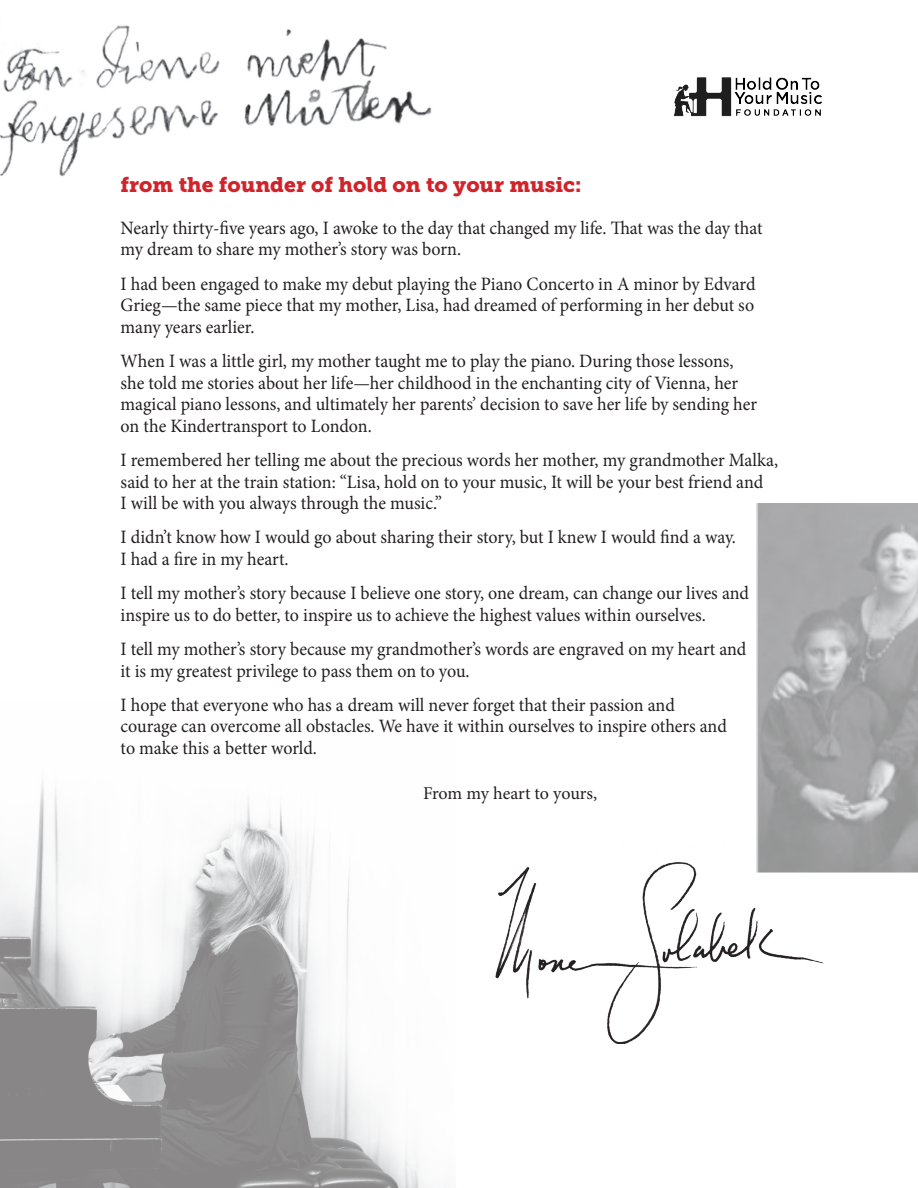
<style>
.page{position:relative;width:918px;height:1188px;background:#fff}
.page>*{position:absolute;margin:0;border:0;box-sizing:border-box;transform-origin:0 0}
.t1{font:21px "Museo Slab 900";color:#d1232a}
.t2{font:18.9px/21.6px "Minion Pro";letter-spacing:-.005em;color:#231f20;scale:.95 1}
.t3{font:18px "Minion Pro";letter-spacing:-.01em;color:#231f20}
</style>
<div class="page">
<img style="left:0;top:25px;width:432px;height:152px">
<img style="left:0;top:782px;width:425px;height:406px">
<img style="left:495px;top:862px;width:329px;height:182px">
<img style="left:675px;top:77px;width:147px;height:40px">
<img style="left:756px;top:504px;width:162px;height:369px">
<p class="t1" style="left:121px;top:173px;width:462px">from the founder of hold on to your music:</p>
<p class="t2" style="left:121px;top:217px;width:677px">Nearly thirty-five years ago, I awoke to the day that changed my life. That was the day that my dream to share my mother’s story was born.</p>
<p class="t2" style="left:121px;top:273px;width:670px;text-align:justify">I had been engaged to make my debut playing the Piano Concerto in A minor by Edvard Grieg—the same piece that my mother, Lisa, had dreamed of performing in her debut so many years earlier.</p>
<p class="t2" style="left:121px;top:350px;width:672px">When I was a little girl, my mother taught me to play the piano. During those lessons, she told me stories about her life—her childhood in the enchanting city of Vienna, her magical piano lessons, and ultimately her parents’ decision to save her life by sending her</p>
<p class="t2" style="left:121px;top:415px;width:266px">on the Kindertransport to London.</p>
<p class="t2" style="left:121px;top:449px;width:694px">I remembered her telling me about the precious words her mother, my grandmother Malka, said to her at the train station: “Lisa, hold on to your music, It will be your best friend and</p>
<p class="t2" style="left:121px;top:493px;width:340px">I will be with you always through the music.”</p>
<p class="t2" style="left:121px;top:527px;width:649px">I didn’t know how I would go about sharing their story, but I knew I would find a way.<br>I had a fire in my heart.</p>
<p class="t2" style="left:121px;top:583px;width:663px">I tell my mother’s story because I believe one story, one dream, can change our lives and inspire us to do better, to inspire us to achieve the highest values within ourselves.</p>
<p class="t2" style="left:121px;top:638px;width:660px">I tell my mother’s story because my grandmother’s words are engraved on my heart and it is my greatest privilege to pass them on to you.</p>
<p class="t2" style="left:121px;top:694px;width:640px">I hope that everyone who has a dream will never forget that their passion and courage can overcome all obstacles. We have it within ourselves to inspire others and to make this a better world.</p>
<p class="t3" style="left:423px;top:781px;width:176px">From my heart to yours,</p>
</div>
